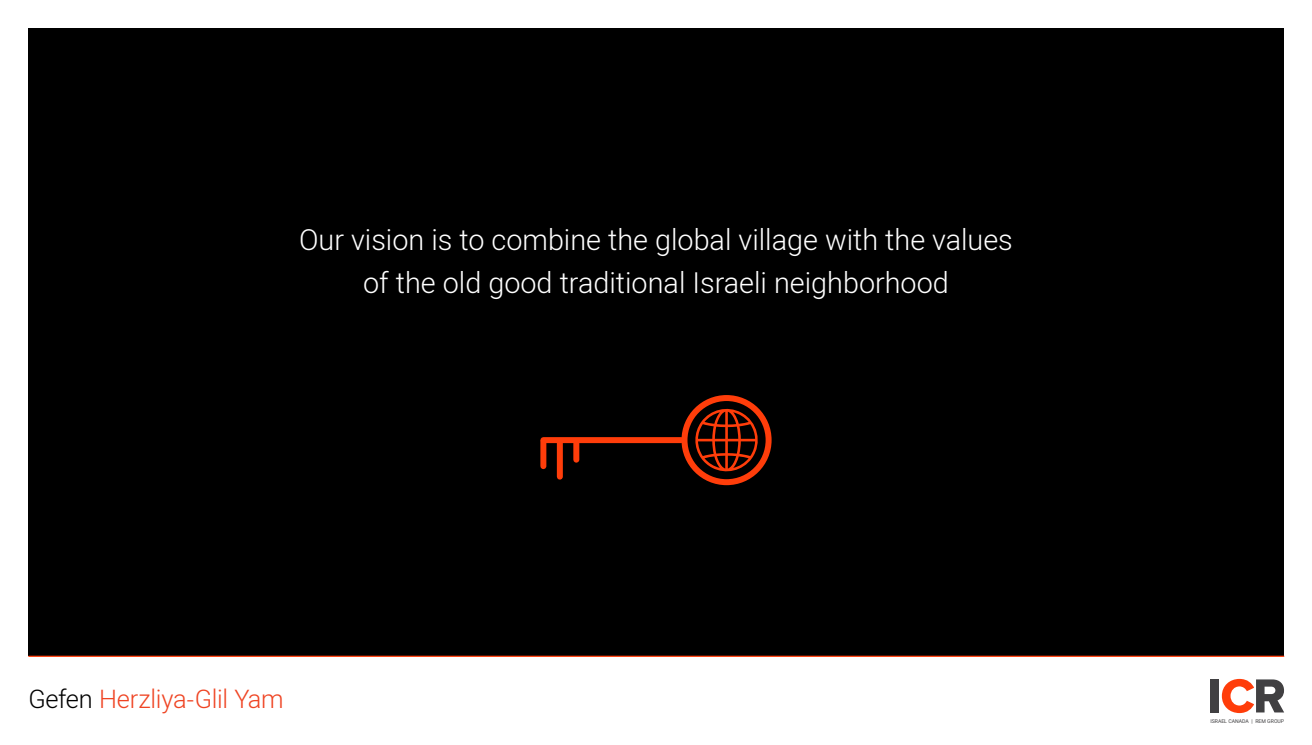
<style>
.page{position:relative;width:1312px;height:745px;background:#fff}
.page>*{position:absolute;margin:0;border:0;box-sizing:border-box;transform-origin:0 0}
.t1{font:300 28.75px/42.6px "Heebo";color:#fff;text-align:center}
.t2{font:300 25.38px "Heebo";letter-spacing:-.015em;color:#ef4423}
.t3{font:5.12px "Heebo";color:#414042}
.s1{color:#000}
</style>
<div class="page">
<div style="left:28px;top:28px;width:1255px;height:627px;background:#000"></div>
<hr style="left:28px;top:655px;width:1255px;height:1px;background:#ff3d0a">
<svg style="left:1221px;top:678px;width:62px;height:34px"></svg>
<div style="left:1209px;top:679px;width:9px;height:33px;background:#414042"></div>
<div style="left:681px;top:395px;width:90px;height:90px;border:6px solid #ff3d0a;border-radius:50%"></div>
<div style="left:543px;top:437px;width:138px;height:6px;background:#ff3d0a"></div>
<svg style="left:693px;top:405px;width:69px;height:69px"></svg>
<div style="left:540px;top:441px;width:6px;height:25px;background:#ff3d0a"></div>
<div style="left:556px;top:441px;width:6px;height:35px;background:#ff3d0a"></div>
<div style="left:573px;top:441px;width:6px;height:18px;background:#ff3d0a"></div>
<p class="t1" style="left:299px;top:218px;width:715px">Our vision is to combine the global village with the values of the old good traditional Israeli neighborhood</p>
<p class="t2" style="left:28px;top:680px;width:257px"><span class="s1">Gefen</span> Herzliya-Glil Yam</p>
<p class="t3" style="left:1209px;top:717px;width:40px">ISRAEL CANADA</p>
<p class="t3" style="left:1254px;top:717px;width:30px">REM GROUP</p>
<p class="t3" style="left:1251px;top:717px;width:3px">|</p>
</div>
